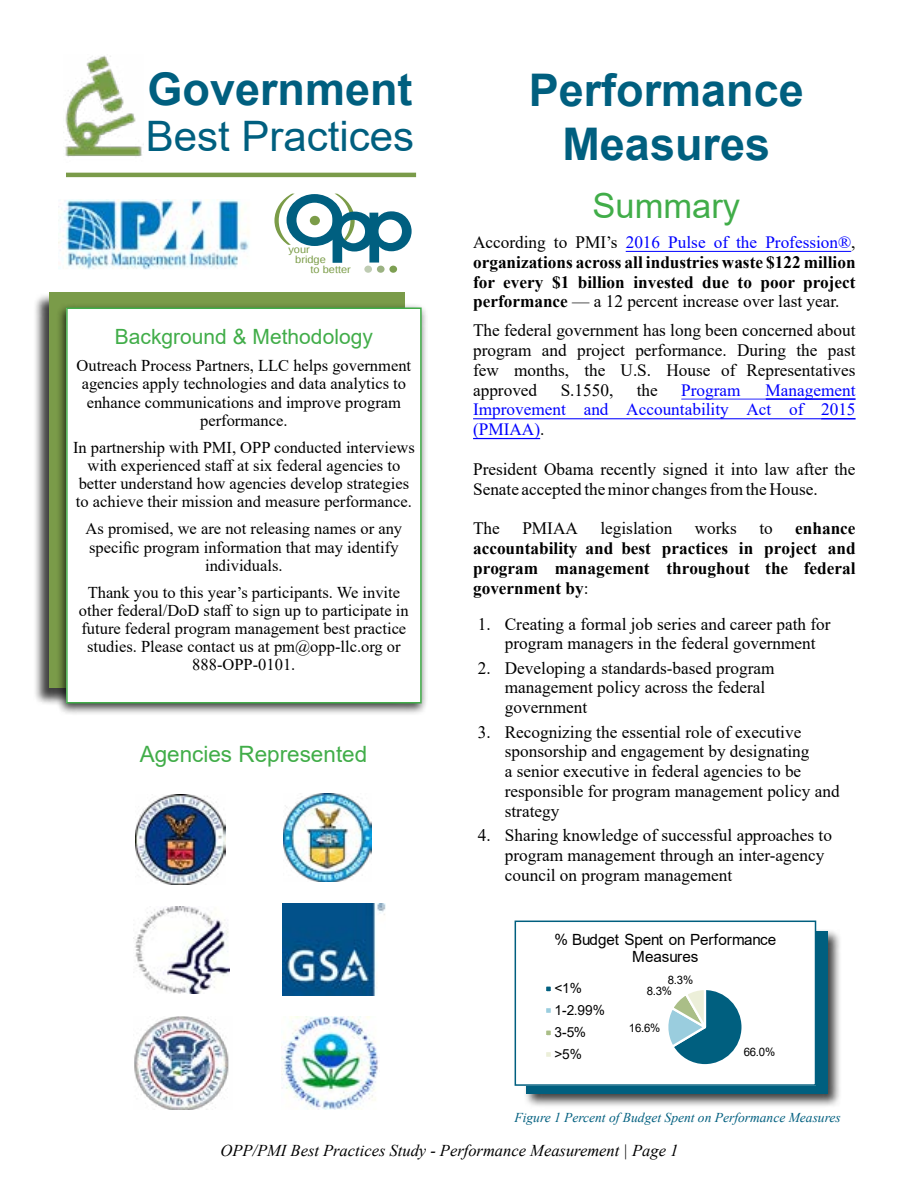
<style>
.page{position:relative;width:918px;height:1188px;background:#fff}
.page>*{position:absolute;margin:0;border:0;box-sizing:border-box;transform-origin:0 0}
.t1{font:700 45px/54px "Arial";color:#005f7f;text-align:center}
.t2{font:42px "Arial";color:#005f7f}
.t3{font:34.5px "Arial";color:#41ad49}
.t4{font:22.5px "Arial";color:#41ad49}
.t5{font:21px "Arial";color:#41ad49}
.t6{font:17.4px/19.8px "Times New Roman";color:#000}
.t7{font:700 17.4px/19.8px "Times New Roman";color:#000;text-align:justify}
.t8{font:17.25px/19.8px "Times New Roman";color:#00f;text-align:justify}
.t9{font:16.5px/18.1px "Times New Roman";color:#000;text-align:center}
.t10{font:italic 16.5px "Times New Roman";color:#000}
.t11{font:15.45px/17.7px "Arial";letter-spacing:-.005em;color:#000;text-align:center}
.t12{font:13.95px/21.9px "Arial";color:#000}
.t13{font:italic 13.5px "Times New Roman";color:#005f7f}
.t14{font:11.55px "Arial";color:#000}
.t15{font:10.2px/9.8px "Liberation Sans";color:#7b9c48;scale:1.07 1}
.s1{font-size:17.4px;color:#000}
.s2{font-weight:400}
</style>
<div class="page">
<div style="left:524px;top:929px;width:318px;height:180px;background:#000;opacity:.75"></div>
<div style="left:526px;top:932px;width:302px;height:162px;background:#005f7f"></div>
<div style="left:34px;top:293px;width:372px;height:413px;background:#000;opacity:.75"></div>
<div style="left:50px;top:292px;width:355px;height:396px;background:#7a9b49"></div>
<img style="left:63px;top:55px;width:79px;height:102px">
<div style="left:56px;top:304px;width:372px;height:412px;background:#000;opacity:.75"></div>
<div style="left:67px;top:308px;width:354px;height:395px;background:#fff"></div>
<div style="left:66px;top:308px;width:356px;height:396px;border:2px solid #41ad49"></div>
<img style="left:135px;top:795px;width:91px;height:90px">
<hr style="left:473px;top:438px;width:67px;height:1px;background:#00f">
<hr style="left:821px;top:419px;width:35px;height:1px;background:#00f">
<hr style="left:473px;top:418px;width:348px;height:1px;background:#00f">
<hr style="left:766px;top:399px;width:90px;height:1px;background:#00f">
<hr style="left:681px;top:399px;width:85px;height:1px;background:#00f">
<hr style="left:626px;top:251px;width:225px;height:1px;background:#00f">
<svg style="left:524px;top:929px;width:289px;height:154px;background:#edf3f5"></svg>
<div style="left:515px;top:921px;width:301px;height:165px;border:2px solid #005f7f"></div>
<img style="left:282px;top:1016px;width:97px;height:93px">
<img style="left:135px;top:906px;width:95px;height:87px">
<img style="left:284px;top:793px;width:88px;height:89px">
<img style="left:134px;top:1016px;width:95px;height:94px">
<img style="left:282px;top:904px;width:104px;height:91px">
<img style="left:58px;top:199px;width:191px;height:70px">
<div style="left:364px;top:266px;width:8px;height:7px;background:#bfccb3;border-radius:50%"></div>
<div style="left:377px;top:266px;width:8px;height:7px;background:#9bb282;border-radius:50%"></div>
<div style="left:389px;top:266px;width:8px;height:7px;background:#7d9f52;border-radius:50%"></div>
<svg style="left:274px;top:194px;width:138px;height:69px"></svg>
<div style="left:310px;top:216px;width:10px;height:9px;background:#7b9c48;border-radius:50%"></div>
<hr style="left:66px;top:173px;width:350px;height:4px;background:#7a9b49">
<h1 class="t1" style="left:148px;top:62px;width:267px">Government</h1>
<h2 class="t2" style="left:146px;top:108px;width:270px">Best Practices</h2>
<p class="t15" style="left:288px;top:245px;width:21px">your</p>
<p class="t15" style="left:311px;top:255px;width:39px;text-indent:-15px">bridge<br>to better</p>
<p class="t5" style="left:115px;top:322px;width:259px">Background &amp; Methodology</p>
<p class="t9" style="left:77px;top:356px;width:336px">Outreach Process Partners, LLC helps government agencies apply technologies and data analytics to enhance communications and improve program performance.</p>
<p class="t9" style="left:73px;top:438px;width:343px">In partnership with PMI, OPP conducted interviews with experienced staff at six federal agencies to better understand how agencies develop strategies to achieve their mission and measure performance.</p>
<p class="t9" style="left:86px;top:519px;width:318px">As promised, we are not releasing names or any specific program information that may identify individuals.</p>
<p class="t9" style="left:79px;top:583px;width:331px">Thank you to this year’s participants. We invite other federal/DoD staff to sign up to participate in future federal program management best practice studies. Please contact us at pm@opp-llc.org or 888-OPP-0101.</p>
<p class="t4" style="left:140px;top:739px;width:229px">Agencies Represented</p>
<h1 class="t1" style="left:529px;top:64px;width:277px">Performance<br>Measures</h1>
<h3 class="t3" style="left:592px;top:182px;width:149px">Summary</h3>
<p class="t8" style="left:473px;top:232px;width:384px"><span class="s1">According to PMI’s</span> 2016 Pulse of the Profession®<span class="s1">,</span></p>
<p class="t7" style="left:473px;top:252px;width:384px">organizations across all industries waste $122 million for every $1 billion invested due to poor project performance <span class="s2">— a 12 percent increase over last year.</span></p>
<p class="t6" style="left:473px;top:320px;width:384px;text-align:justify">The federal government has long been concerned about program and project performance. During the past few months, the U.S. House of Representatives approved</p>
<p class="t6" style="left:561px;top:379px;width:54px">S.1550,</p>
<p class="t6" style="left:637px;top:379px;width:23px">the</p>
<p class="t8" style="left:681px;top:380px;width:61px">Program</p>
<p class="t8" style="left:473px;top:380px;width:384px;text-indent:292px">Management Improvement and Accountability Act of 2015 (PMIAA)<span class="s1">.</span></p>
<p class="t6" style="left:473px;top:459px;width:384px">President Obama recently signed it into law after the<br>Senate accepted the minor changes from the House.</p>
<p class="t6" style="left:473px;top:518px;width:28px">The</p>
<p class="t6" style="left:522px;top:518px;width:57px">PMIAA</p>
<p class="t6" style="left:600px;top:518px;width:73px">legislation</p>
<p class="t6" style="left:695px;top:518px;width:44px">works</p>
<p class="t6" style="left:759px;top:518px;width:15px">to</p>
<p class="t7" style="left:473px;top:518px;width:384px;text-indent:322px">enhance accountability and best practices in project and program management throughout the federal government by<span class="s2">:</span></p>
<p class="t6" style="left:505px;top:613px;width:327px;text-indent:-27px">1. Creating a formal job series and career path for program managers in the federal government</p>
<p class="t6" style="left:505px;top:657px;width:271px;text-indent:-27px">2. Developing a standards-based program management policy across the federal government</p>
<p class="t6" style="left:505px;top:721px;width:336px;text-indent:-27px">3. Recognizing the essential role of executive sponsorship and engagement by designating<br>a senior executive in federal agencies to be responsible for program management policy and strategy</p>
<p class="t6" style="left:505px;top:825px;width:329px;text-indent:-27px">4. Sharing knowledge of successful approaches to program management through an inter-agency council on program management</p>
<p class="t11" style="left:555px;top:930px;width:223px">% Budget Spent on Performance<br>Measures</p>
<p class="t12" style="left:555px;top:977px;width:52px">&lt;1%<br>1-2.99%<br>3-5% &gt;5%</p>
<p class="t14" style="left:668px;top:972px;width:27px">8.3%</p>
<p class="t14" style="left:647px;top:983px;width:27px">8.3%</p>
<p class="t14" style="left:629px;top:1020px;width:33px">16.6%</p>
<p class="t14" style="left:744px;top:1044px;width:33px">66.0%</p>
<p class="t13" style="left:514px;top:1108px;width:328px">Figure 1 Percent of Budget Spent on Performance Measures</p>
<p class="t10" style="left:220px;top:1139px;width:460px">OPP/PMI Best Practices Study - Performance Measurement | Page 1</p>
</div>
